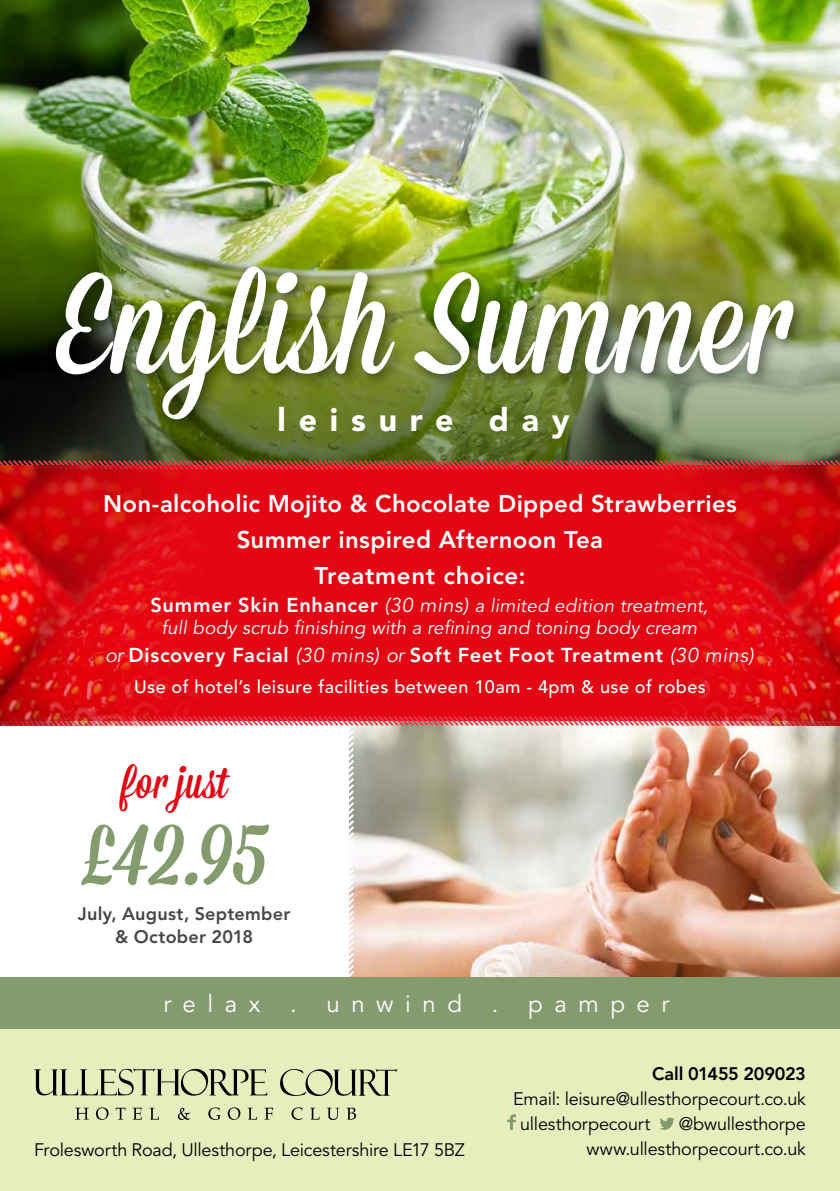
<style>
.page{position:relative;width:840px;height:1191px;background:#fff}
.page>*{position:absolute;margin:0;border:0;box-sizing:border-box;transform-origin:0 0}
.t1{font:141.4px "Mission Script";letter-spacing:.02em;color:#fff}
.t2{font:97.4px "Mission Script";color:#849b6e}
.t3{font:45.4px "Mission Script";letter-spacing:.025em;color:#e30613}
.t4{font:900 32px "Avenir";letter-spacing:.4em;color:#fff}
.t5{font:800 24px/36px "Avenir";letter-spacing:.015em;color:#fff;text-align:center}
.t6{font:24px "Avenir";letter-spacing:.48em;color:#fff}
.t7{font:800 20px "Avenir";letter-spacing:.035em;color:#fff}
.t8{font:italic 18.8px/22.6px "Avenir";letter-spacing:.01em;color:#fff;text-align:center}
.t9{font:18px/25px "Avenir";letter-spacing:-.01em;color:#000}
.t10{font:500 18px "Avenir";letter-spacing:.025em;color:#fff}
.t11{font:800 18px/23.6px "Avenir";letter-spacing:.015em;color:#474746;text-align:center}
.t12{font:800 18px "Avenir";letter-spacing:-.015em;color:#000}
.s1{font-weight:800;font-style:normal;font-size:20px}
.s2{font-size:20px}
.s3{font-weight:400;font-style:italic}
</style>
<div class="page">
<img style="left:0;top:0;width:839px;height:199px">
<img style="left:0;top:199px;width:839px;height:259px">
<div style="left:0;top:1011px;width:839px;height:180px;background:#e8edbe"></div>
<img style="left:356px;top:728px;width:483px;height:249px">
<svg style="left:349px;top:728px;width:7px;height:249px"></svg>
<svg style="left:0;top:458px;width:839px;height:270px;background:#de0f1a"></svg>
<svg style="left:75px;top:1107px;width:281px;height:13px"></svg>
<svg style="left:34px;top:1068px;width:233px;height:28px"></svg>
<svg style="left:280px;top:1068px;width:117px;height:28px"></svg>
<svg style="left:507px;top:1114px;width:8px;height:15px"></svg>
<svg style="left:659px;top:1117px;width:15px;height:12px"></svg>
<img style="left:0;top:465px;width:206px;height:261px">
<div style="left:0;top:977px;width:839px;height:51px;background:#849b6e"></div>
<img style="left:654px;top:465px;width:185px;height:261px">
<div style="left:48px;top:259px;width:761px;height:176px;background:#000;opacity:.5"></div>
<h1 class="t1" style="left:59px;top:239px;width:731px">English Summer</h1>
<h3 class="t4" style="left:277px;top:400px;width:293px">leisure day</h3>
<h3 class="t5" style="left:103px;top:485px;width:634px">Non-alcoholic Mojito &amp; Chocolate Dipped Strawberries<br>Summer inspired Afternoon Tea<br>Treatment choice:</h3>
<p class="t8" style="left:150px;top:594px;width:558px"><span class="s1">Summer Skin Enhancer</span> <span class="s2">(30 mins)</span> a limited edition treatment, full body scrub finishing with a refining and toning body cream</p>
<p class="t7" style="left:105px;top:643px;width:649px"><span class="s3">or</span> Discovery Facial <span class="s3">(30 mins) or</span> Soft Feet Foot Treatment <span class="s3">(30 mins)</span></p>
<p class="t10" style="left:134px;top:676px;width:573px">Use of hotel’s leisure facilities between 10am - 4pm &amp; use of robes</p>
<h3 class="t3" style="left:122px;top:755px;width:114px">for just</h3>
<h2 class="t2" style="left:81px;top:792px;width:188px">£42.95</h2>
<p class="t11" style="left:78px;top:901px;width:214px">July, August, September &amp; October 2018</p>
<h3 class="t6" style="left:163px;top:989px;width:507px">relax . unwind . pamper</h3>
<p class="t9" style="left:34px;top:1137px;width:432px">Frolesworth Road, Ullesthorpe, Leicestershire LE17 5BZ</p>
<p class="t12" style="left:651px;top:1063px;width:155px">Call 01455 209023</p>
<p class="t9" style="left:520px;top:1086px;width:287px;text-indent:-7px">Email: leisure@ullesthorpecourt.co.uk ullesthorpecourt</p>
<p class="t9" style="left:586px;top:1111px;width:221px;text-align:right">@bwullesthorpe www.ullesthorpecourt.co.uk</p>
</div>
